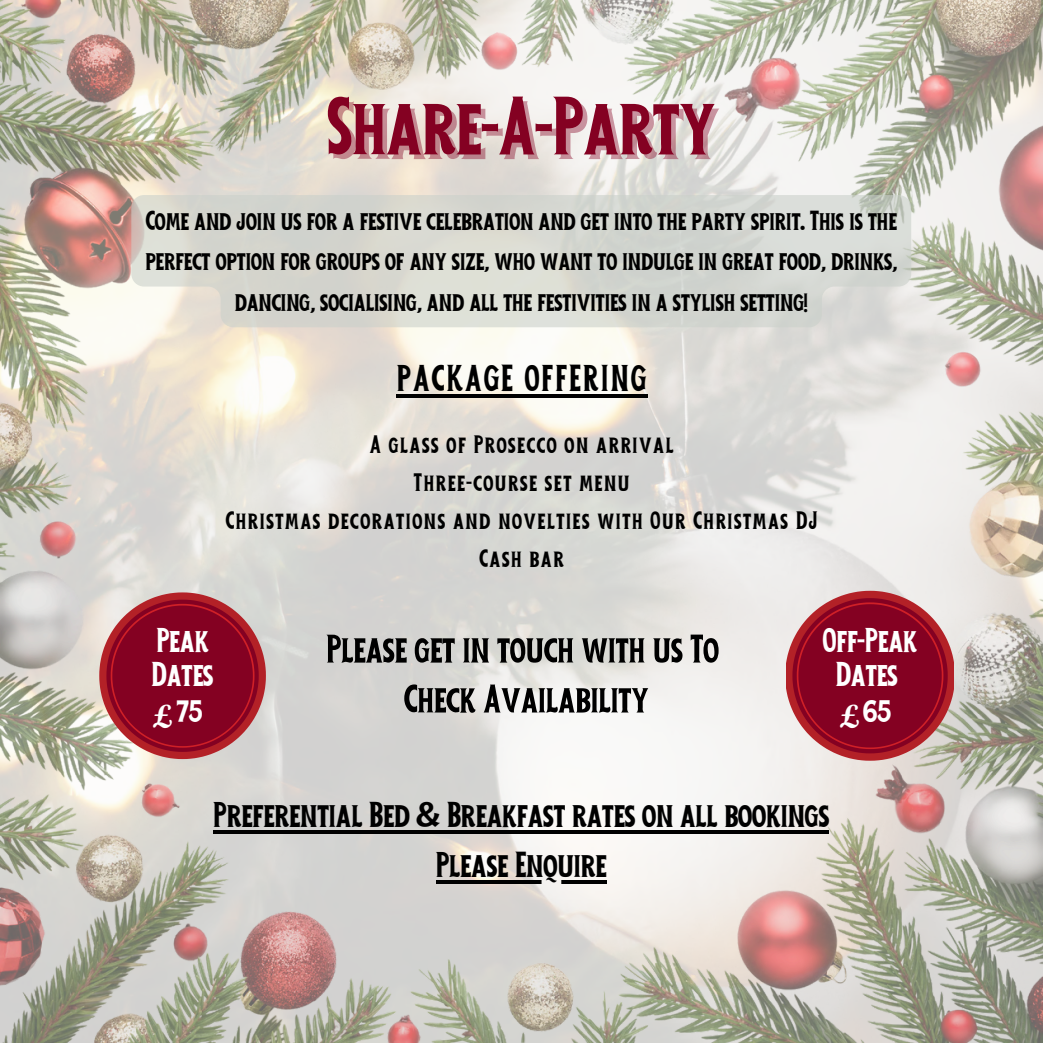
<style>
.page{position:relative;width:1043px;height:1043px;background:#fff}
.page>*{position:absolute;margin:0;border:0;box-sizing:border-box;transform-origin:0 0}
.t1{font:105px "Welder Miles";color:#840122}
.t2{font:50.75px/49.9px "Welder Miles";color:#000;text-align:center}
.t3{font:47.43px "Welder Miles";letter-spacing:.05em;color:#000}
.t4{font:47.25px "Welder Miles";color:#fff}
.t5{font:45.5px "Welder Miles";color:#000}
.t6{font:43.75px/34.1px "Welder Miles";color:#fff}
.t7{font:35px/40.6px "Welder Miles";color:#000;text-align:center}
.t8{font:600 35px "EB Garamond";color:#fff}
.t9{font:32.02px "Welder Miles";letter-spacing:.05em;color:#000}
</style>
<div class="page">
<img style="left:0;top:0;width:1042px;height:1042px">
<svg style="left:131px;top:195px;width:779px;height:132px;background:#d6d8d1"></svg>
<svg style="left:213px;top:829px;width:616px;height:4px;background:#393938"></svg>
<svg style="left:436px;top:879px;width:170px;height:4px"></svg>
<svg style="left:786px;top:590px;width:167px;height:170px;background:#a03449"></svg>
<svg style="left:99px;top:592px;width:167px;height:166px;background:#9e3448"></svg>
<svg style="left:396px;top:393px;width:252px;height:4px"></svg>
<p class="t1" style="left:327px;top:71px;width:389px">Share-A-Party</p>
<h1 class="t7" style="left:145px;top:200px;width:753px">Comeandjoinus forafestive celebrationandget intothe partyspirit. This is the perfectoptionforgroupsofanysize, who want toindulge ingreat food,drinks, dancing, socialising,andall the festivities inastylishsetting!</h1>
<h4 class="t3" style="left:396px;top:353px;width:250px">PACKAGE OFFERING</h4>
<p class="t9" style="left:369px;top:427px;width:305px">A glass of Prosecco on arrival</p>
<h3 class="t9" style="left:414px;top:465px;width:217px">Three-course set menu</h3>
<p class="t9" style="left:226px;top:503px;width:593px">Christmas decorations and novelties with Our Christmas DJ</p>
<h4 class="t9" style="left:479px;top:541px;width:86px">Cash bar</h4>
<p class="t6" style="left:151px;top:623px;width:63px">Peak<br>Dates</p>
<p class="t8" style="left:154px;top:692px;width:20px">£</p>
<p class="t4" style="left:177px;top:684px;width:27px">75</p>
<p class="t2" style="left:326px;top:624px;width:394px">Pleaseget intouch withus To<br>CheckAvailability</p>
<p class="t6" style="left:822px;top:623px;width:96px">Off-Peak<br>Dates</p>
<p class="t8" style="left:840px;top:692px;width:20px">£</p>
<p class="t4" style="left:863px;top:684px;width:29px">65</p>
<p class="t5" style="left:213px;top:791px;width:617px">PreferentialBed &amp; Breakfastratesonallbookings</p>
<h2 class="t5" style="left:436px;top:841px;width:172px">Please Enquire</h2>
</div>
